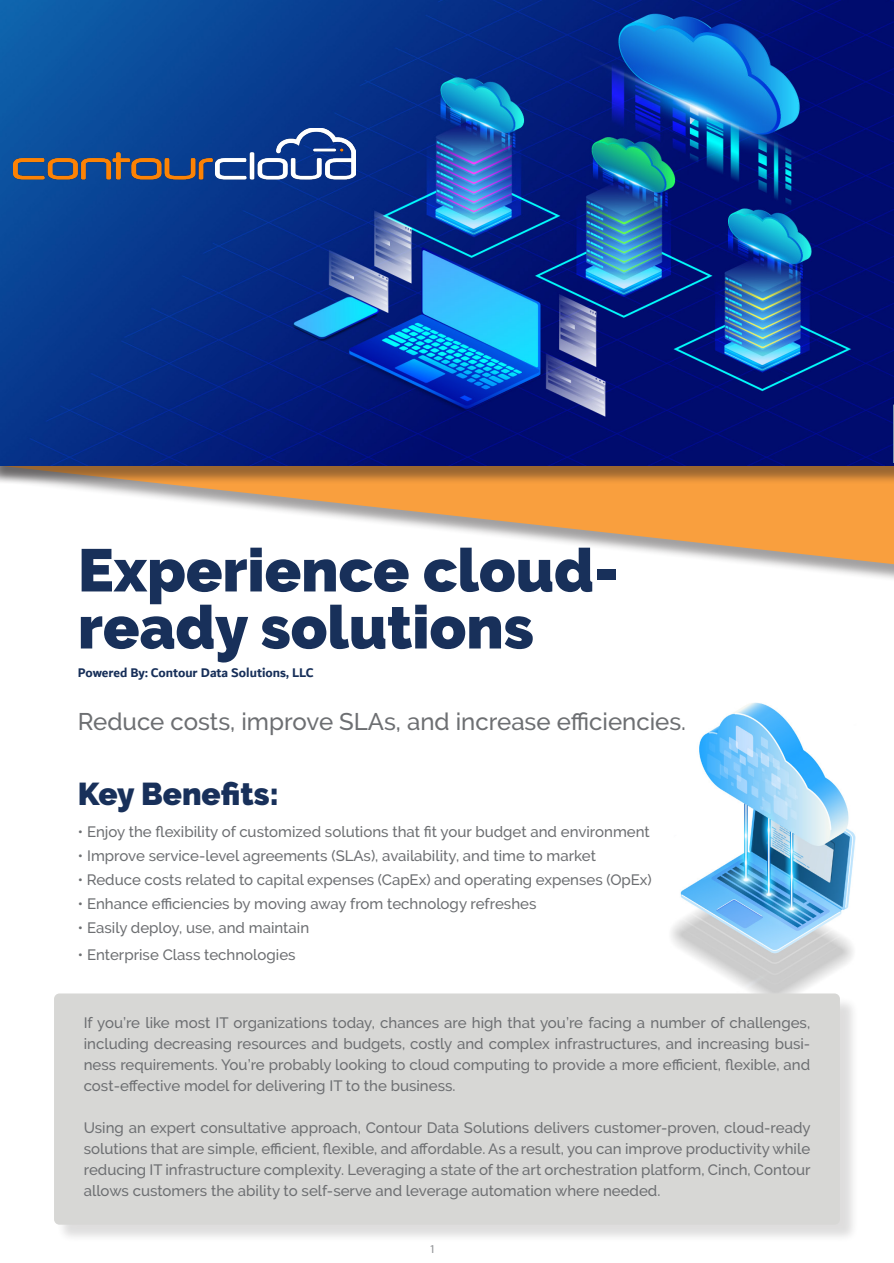
<style>
.page{position:relative;width:894px;height:1263px;background:#fff}
.page>*{position:absolute;margin:0;border:0;box-sizing:border-box;transform-origin:0 0}
.Paragraph_Style_3{font:900 60px/57px "Raleway";color:#18305a}
.Paragraph_Style_2{font:900 31.5px "Raleway";color:#18305a}
.Paragraph_Style_1{font:500 24px "Raleway";color:#6d6f72}
.Paragraph_Style_1-2{font:500 15px/21px "Raleway";color:#6d6f72;text-align:justify}
.t1{font:700 13.5px "Dubai";color:#172f59}
.t2{font:12px "Myriad Pro";color:#8d8f92}
</style>
<div class="page">
<img style="left:671px;top:702px;width:185px;height:293px">
<div style="left:56px;top:995px;width:802px;height:248px;background:#231f20;opacity:.15"></div>
<div style="left:54px;top:993px;width:785px;height:231px;background:#d7d7d5;border-radius:5px"></div>
<svg style="left:48px;top:485px;width:845px;height:79px"></svg>
<div style="left:0;top:1px;width:893px;height:484px;background:#231f20;opacity:.44"></div>
<img style="left:0;top:1px;width:893px;height:465px">
<img style="left:13px;top:129px;width:342px;height:54px">
<hr style="left:892px;top:404px;width:1px;height:59px;background:#fff">
<p class="Paragraph_Style_3" style="left:78px;top:542px;width:542px">Experience cloud&shy;ready solutions</p>
<p class="t1" style="left:78px;top:665px;width:237px">Powered By: Contour Data Solutions, LLC</p>
<p class="Paragraph_Style_1" style="left:78px;top:708px;width:609px">Reduce costs, improve SLAs, and increase efficiencies.</p>
<p class="Paragraph_Style_2" style="left:78px;top:775px;width:202px">Key Benefits:</p>
<p class="Paragraph_Style_1-2" style="left:78px;top:821px;width:573px">• Enjoy the flexibility of customized solutions that fit your budget and environment</p>
<p class="Paragraph_Style_1-2" style="left:78px;top:845px;width:519px">• Improve service-level agreements (SLAs), availability, and time to market</p>
<p class="Paragraph_Style_1-2" style="left:78px;top:869px;width:575px">• Reduce costs related to capital expenses (CapEx) and operating expenses (OpEx)</p>
<p class="Paragraph_Style_1-2" style="left:78px;top:893px;width:460px">• Enhance efficiencies by moving away from technology refreshes</p>
<p class="Paragraph_Style_1-2" style="left:78px;top:917px;width:233px">• Easily deploy, use, and maintain</p>
<p class="Paragraph_Style_1-2" style="left:78px;top:944px;width:219px">• Enterprise Class technologies</p>
<p class="Paragraph_Style_1-2" style="left:84px;top:1012px;width:727px">If you’re like most IT organizations today, chances are high that you’re facing a number of challenges, including decreasing resources and budgets, costly and complex infrastructures, and increasing busi&shy;ness requirements. You’re probably looking to cloud computing to provide a more efficient, flexible, and cost-effective model for delivering IT to the business.</p>
<p class="Paragraph_Style_1-2" style="left:84px;top:1117px;width:728px">Using an expert consultative approach, Contour Data Solutions delivers customer-proven, cloud-ready solutions that are simple, efficient, flexible, and affordable. As a result, you can improve productivity while reducing IT infrastructure complexity. Leveraging a state of the art orchestration platform, Cinch, Contour allows customers the ability to self-serve and leverage automation where needed.</p>
<p class="t2" style="left:429px;top:1241px;width:8px">1</p>
</div>
